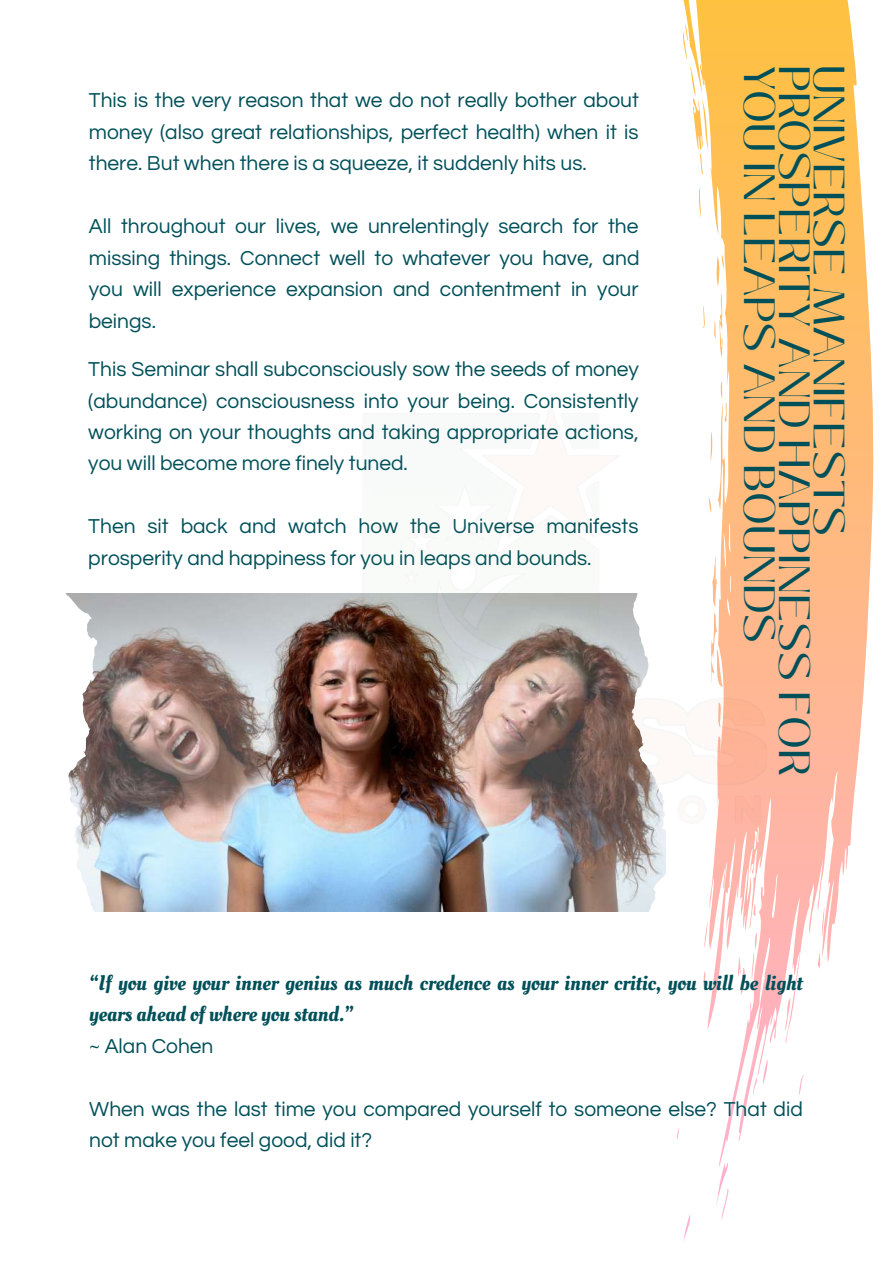
<style>
.page{position:relative;width:893px;height:1264px;background:#fff}
.page>*{position:absolute;margin:0;border:0;box-sizing:border-box;transform-origin:0 0}
.t1{font:43.65px/34.8px "Black Mango";color:#005059}
.t2{font:21px/31.5px "Questrial";color:#005059;text-align:justify}
.t3{font:21px/31.5px "Oleo Script";color:#005059}
</style>
<div class="page">
<img style="left:65px;top:593px;width:595px;height:318px">
<div style="left:0;top:647px;width:98px;height:324px;background:#fff"></div>
<svg style="left:660px;top:0;width:214px;height:1241px"></svg>
<img style="left:199px;top:403px;width:567px;height:456px">
<p class="t2" style="left:89px;top:85px;width:551px">This is the very reason that we do not really bother about money (also great relationships, perfect health) when it is there. But when there is a squeeze, it suddenly hits us.</p>
<p class="t2" style="left:89px;top:211px;width:552px">All throughout our lives, we unrelentingly search for the missing things. Connect well to whatever you have, and you will experience expansion and contentment in your beings.</p>
<p class="t2" style="left:88px;top:354px;width:552px">This Seminar shall subconsciously sow the seeds of money (abundance) consciousness into your being. Consistently working on your thoughts and taking appropriate actions, you will become more finely tuned.</p>
<p class="t2" style="left:88px;top:511px;width:551px">Then sit back and watch how the Universe manifests prosperity and happiness for you in leaps and bounds.</p>
<h1 class="t1" style="left:846px;top:65px;width:713px;rotate:90deg">UNIVERSE MANIFESTS<br>PROSPERITY AND HAPPINESS FOR<br>YOU IN LEAPS AND BOUNDS</h1>
<p class="t3" style="left:89px;top:967px;width:714px">“If you give your inner genius as much credence as your inner critic, you will be light years ahead of where you stand.”</p>
<p class="t2" style="left:89px;top:1030px;width:126px">~ Alan Cohen</p>
<p class="t2" style="left:89px;top:1093px;width:715px">When was the last time you compared yourself to someone else? That did not make you feel good, did it?</p>
</div>
